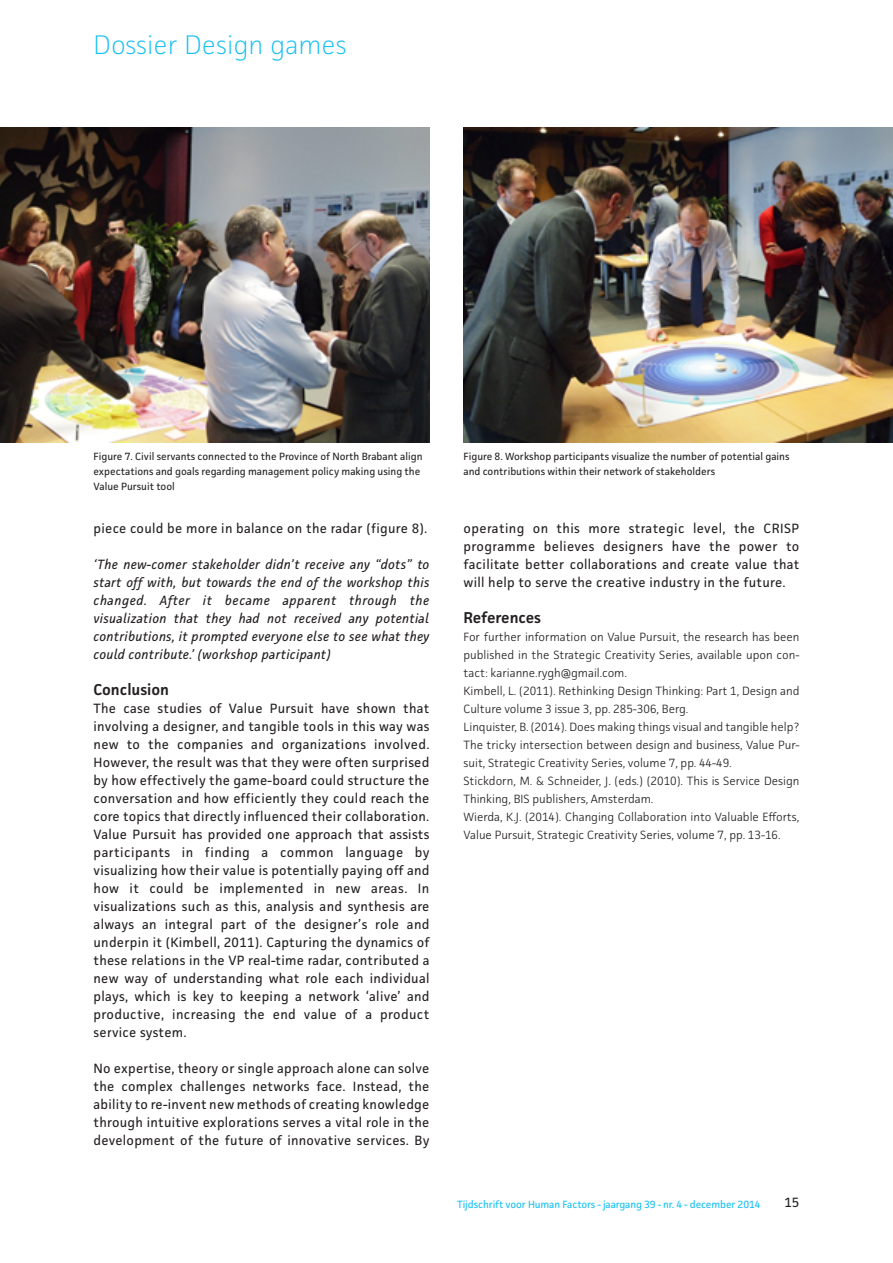
<style>
.page{position:relative;width:893px;height:1263px;background:#fff}
.page>*{position:absolute;margin:0;border:0;box-sizing:border-box;transform-origin:0 0}
.t1{font:200 27px "Facit";color:#15c0f2}
.t2{font:600 15.75px "Facit";color:#231f20}
.t3{font:13.5px/18px "Facit";letter-spacing:.02em;color:#231f20;text-align:justify}
.t4{font:italic 13.5px/18px "Facit";letter-spacing:.02em;color:#231f20;text-align:justify}
.t5{font:300 12px/18px "Facit";color:#231f20}
.t6{font:10.5px/15px "Facit";color:#231f20}
.t7{font:10.5px "Facit";letter-spacing:-.01em;color:#15c0f2}
</style>
<div class="page">
<img style="left:1px;top:128px;width:428px;height:315px">
<img style="left:463px;top:128px;width:430px;height:315px">
<h1 class="t1" style="left:94px;top:27px;width:255px">Dossier Design games</h1>
<p class="t6" style="left:94px;top:449px;width:331px">Figure 7. Civil servants connected to the Province of North Brabant align expectations and goals regarding management policy making using the<br>Value Pursuit tool</p>
<p class="t6" style="left:463px;top:449px;width:328px">Figure 8. Workshop participants visualize the number of potential gains and contributions within their network of stakeholders</p>
<p class="t3" style="left:94px;top:519px;width:335px">piece could be more in balance on the radar (figure 8).</p>
<p class="t4" style="left:94px;top:555px;width:337px">‘The new-comer stakeholder didn’t receive any “dots” to start off with, but towards the end of the workshop this changed. After it became apparent through the visualization that they had not received any potential contributions, it prompted everyone else to see what they could contribute.’ (workshop participant)</p>
<p class="t2" style="left:94px;top:680px;width:77px">Conclusion</p>
<p class="t3" style="left:94px;top:699px;width:338px">The case studies of Value Pursuit have shown that involving a designer, and tangible tools in this way was new to the companies and organizations involved.<br>However, the result was that they were often surprised by how effectively the game-board could structure the conversation and how efficiently they could reach the core topics that directly influenced their collaboration.<br>Value Pursuit has provided one approach that assists participants in finding a common language by visualizing how their value is potentially paying off and how it could be implemented in new areas. In visualizations such as this, analysis and synthesis are always an integral part of the designer’s role and underpin it (Kimbell, 2011). Capturing the dynamics of these relations in the VP real-time radar, contributed a new way of understanding what role each individual plays, which is key to keeping a network ‘alive’ and productive, increasing the end value of a product service system.</p>
<p class="t3" style="left:94px;top:1059px;width:337px">No expertise, theory or single approach alone can solve the complex challenges networks face. Instead, the ability to re-invent new methods of creating knowledge through intuitive explorations serves a vital role in the development of the future of innovative services. By</p>
<p class="t3" style="left:463px;top:519px;width:337px">operating on this more strategic level, the CRISP programme believes designers have the power to facilitate better collaborations and create value that will help to serve the creative industry in the future.</p>
<p class="t2" style="left:463px;top:608px;width:79px">References</p>
<p class="t5" style="left:463px;top:627px;width:337px">For further information on Value Pursuit, the research has been published in the Strategic Creativity Series, available upon con&shy;tact: karianne.rygh@gmail.com.<br>Kimbell, L. (2011). Rethinking Design Thinking: Part 1, Design and Culture volume 3 issue 3, pp. 285-306, Berg.<br>Linquister, B. (2014). Does making things visual and tangible help?<br>The tricky intersection between design and business, Value Pur&shy;suit, Strategic Creativity Series, volume 7, pp. 44-49.<br>Stickdorn, M. &amp; Schneider, J. (eds.) (2010). This is Service Design Thinking, BIS publishers, Amsterdam.<br>Wierda, K.J. (2014). Changing Collaboration into Valuable Efforts, Value Pursuit, Strategic Creativity Series, volume 7, pp. 13-16.</p>
<p class="t7" style="left:457px;top:1197px;width:305px">Tijdschrift voor Human Factors - jaargang 39 - nr. 4 - december 2014</p>
<p class="t3" style="left:784px;top:1193px;width:16px">15</p>
</div>
